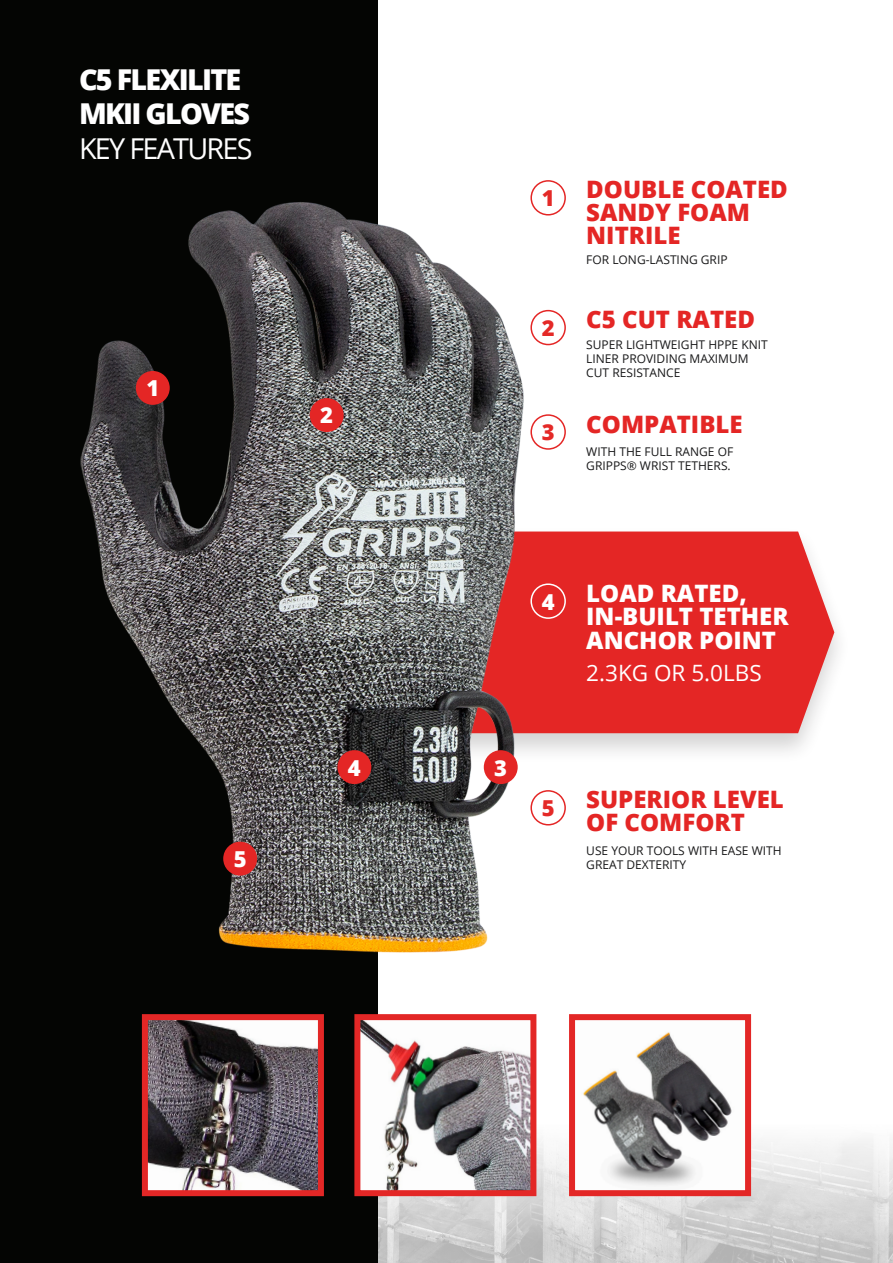
<style>
.page{position:relative;width:893px;height:1263px;background:#fff}
.page>*{position:absolute;margin:0;border:0;box-sizing:border-box;transform-origin:0 0}
.t1{font:800 28.8px "Open Sans";letter-spacing:-.06em;color:#fff}
.t2{font:28.8px "Open Sans";letter-spacing:-.06em;color:#fff}
.BULLETS{font:800 24px/22.8px "Open Sans";color:#e42625}
.BULLETS-2{font:800 24px/23.5px "Open Sans";color:#fff}
.BULLETS-3{font:22.5px "Open Sans";color:#fff}
.t3{font:800 22.05px "Open Sans";color:#fff}
.t4{font:800 22.05px "Open Sans";color:#e42927}
.BULLETS-4{font:12px/14.4px "Open Sans";color:#181819}
</style>
<div class="page">
<div style="left:282px;top:526px;width:570px;height:239px;background:#231f20;opacity:.2"></div>
<div style="left:547px;top:531px;width:287px;height:202px;background:#e42625"></div>
<img style="left:378px;top:1014px;width:515px;height:249px">
<div style="left:0;top:0;width:378px;height:1263px;background:#040503"></div>
<img style="left:80px;top:180px;width:467px;height:865px">
<div style="left:310px;top:398px;width:34px;height:34px;background:#e42625;border-radius:50%"></div>
<div style="left:136px;top:371px;width:34px;height:34px;background:#e42625;border-radius:50%"></div>
<div style="left:530px;top:180px;width:36px;height:36px;border:2px solid #e42625;border-radius:50%"></div>
<div style="left:530px;top:310px;width:36px;height:35px;border:2px solid #e42625;border-radius:50%"></div>
<div style="left:530px;top:414px;width:36px;height:36px;border:2px solid #e42625;border-radius:50%"></div>
<div style="left:530px;top:790px;width:36px;height:35px;border:2px solid #e42625;border-radius:50%"></div>
<div style="left:484px;top:750px;width:34px;height:34px;background:#e42625;border-radius:50%"></div>
<div style="left:337px;top:750px;width:34px;height:34px;background:#e42625;border-radius:50%"></div>
<div style="left:223px;top:842px;width:34px;height:34px;background:#e42625;border-radius:50%"></div>
<img style="left:576px;top:1021px;width:168px;height:168px">
<div style="left:569px;top:1014px;width:182px;height:182px;border:6px solid #e32726"></div>
<img style="left:361px;top:1021px;width:168px;height:168px">
<div style="left:354px;top:1014px;width:182px;height:182px;border:6px solid #e32726"></div>
<img style="left:149px;top:1021px;width:168px;height:168px">
<div style="left:142px;top:1014px;width:182px;height:182px;border:6px solid #e32726"></div>
<div style="left:530px;top:583px;width:36px;height:36px;border:2px solid #fff;border-radius:50%"></div>
<p class="t1" style="left:79px;top:57px;width:164px">C5 FLEXILITE</p>
<p class="t1" style="left:79px;top:92px;width:173px">MKII GLOVES</p>
<p class="t2" style="left:79px;top:129px;width:175px">KEY FEATURES</p>
<p class="t3" style="left:146px;top:371px;width:14px">1</p>
<p class="t3" style="left:234px;top:842px;width:14px">5</p>
<p class="t3" style="left:320px;top:399px;width:14px">2</p>
<p class="t4" style="left:542px;top:181px;width:14px">1</p>
<p class="t4" style="left:542px;top:311px;width:14px">2</p>
<p class="t4" style="left:542px;top:416px;width:14px">3</p>
<p class="BULLETS" style="left:586px;top:177px;width:203px">DOUBLE COATED<br>SANDY FOAM<br>NITRILE</p>
<p class="BULLETS-4" style="left:586px;top:253px;width:143px">FOR LONG-LASTING GRIP</p>
<p class="BULLETS" style="left:586px;top:307px;width:170px">C5 CUT RATED</p>
<p class="BULLETS-4" style="left:586px;top:337px;width:183px">SUPER LIGHTWEIGHT HPPE KNIT<br>LINER PROVIDING MAXIMUM<br>CUT RESISTANCE</p>
<p class="BULLETS" style="left:586px;top:411px;width:158px">COMPATIBLE</p>
<p class="BULLETS-4" style="left:586px;top:444px;width:148px">WITH THE FULL RANGE OF<br>GRIPPS® WRIST TETHERS.</p>
<p class="t3" style="left:348px;top:751px;width:14px">4</p>
<p class="t3" style="left:494px;top:751px;width:14px">3</p>
<p class="t3" style="left:542px;top:585px;width:14px">4</p>
<p class="BULLETS-2" style="left:586px;top:580px;width:204px">LOAD RATED,<br>IN-BUILT TETHER<br>ANCHOR POINT</p>
<p class="BULLETS-3" style="left:586px;top:658px;width:177px">2.3KG OR 5.0LBS</p>
<p class="t4" style="left:542px;top:791px;width:14px">5</p>
<p class="BULLETS" style="left:586px;top:787px;width:199px">SUPERIOR LEVEL</p>
<p class="BULLETS" style="left:586px;top:810px;width:160px">OF COMFORT</p>
<p class="BULLETS-4" style="left:586px;top:843px;width:197px">USE YOUR TOOLS WITH EASE WITH</p>
<p class="BULLETS-4" style="left:586px;top:857px;width:101px">GREAT DEXTERITY</p>
</div>
